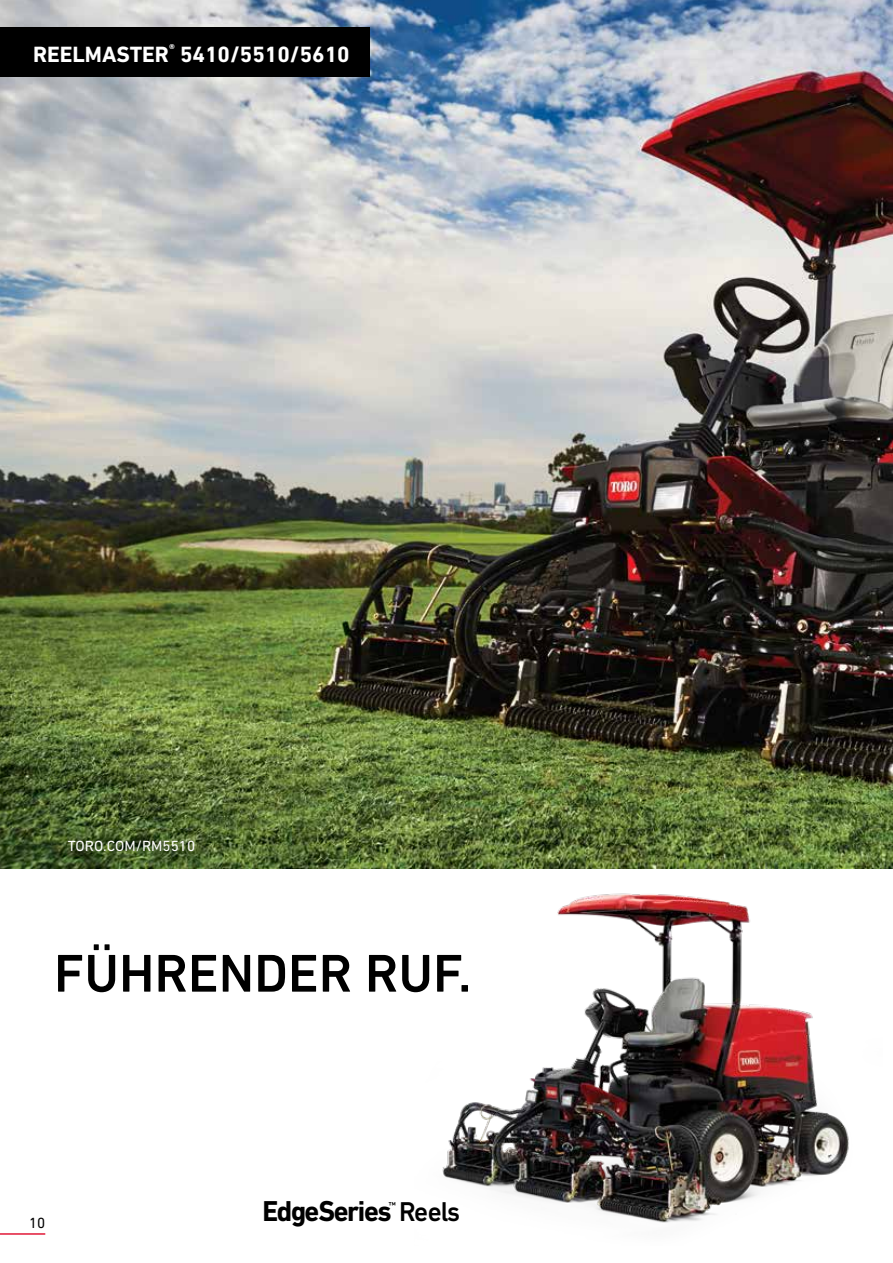
<style>
.page{position:relative;width:893px;height:1263px;background:#fff}
.page>*{position:absolute;margin:0;border:0;box-sizing:border-box;transform-origin:0 0}
.t1{font:500 54px "DIN Next LT Pro";color:#000}
.t2{font:700 29.25px "DIN Next LT Pro";letter-spacing:-.04em;color:#000;scale:.96 1}
.t3{font:700 22.5px "DIN Next LT Pro";color:#fff}
.t4{font:15px "DIN Next LT Pro";color:#fff}
.t5{font:15px "DIN Next LT Pro";color:#000}
.t6{font:500 8.85px "DIN Next LT Pro";color:#000}
.s1{font-weight:500;font-size:27.75px}
</style>
<div class="page">
<hr style="left:0;top:1233px;width:45px;height:2px;background:#e11837">
<img style="left:0;top:0;width:893px;height:868px">
<div style="left:0;top:27px;width:370px;height:50px;background:#000"></div>
<img style="left:414px;top:861px;width:469px;height:362px">
<p class="t3" style="left:33px;top:41px;width:318px">REELMASTER<sup>®</sup> 5410/5510/5610</p>
<p class="t4" style="left:68px;top:837px;width:129px">TORO.COM/RM5510</p>
<h1 class="t1" style="left:54px;top:942px;width:419px">FÜHRENDER RUF.</h1>
<p class="t5" style="left:29px;top:1215px;width:18px">10</p>
<h2 class="t2" style="left:263px;top:1194px;width:207px">EdgeSeries <span class="s1">Reels</span></h2>
<p class="t6" style="left:389px;top:1200px;width:9px">™</p>
</div>
